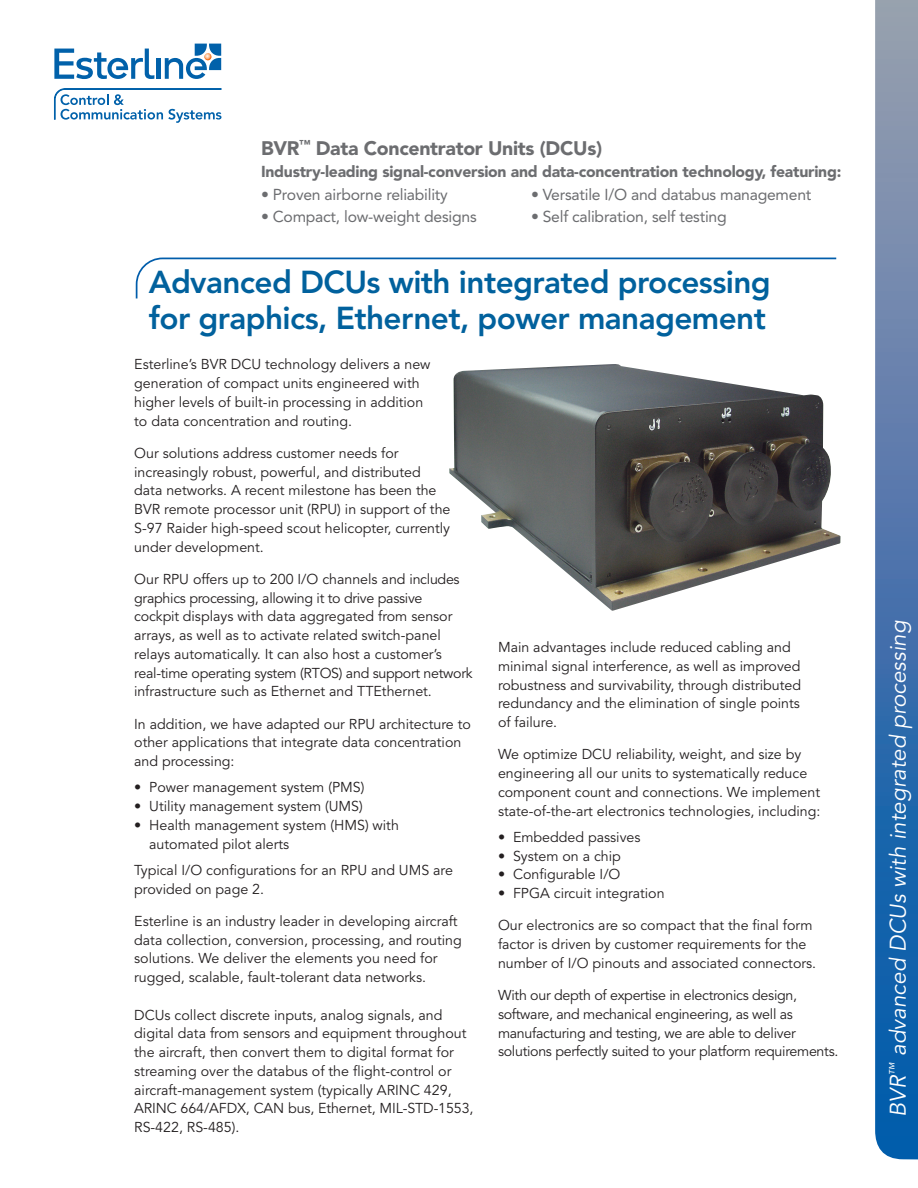
<style>
.page{position:relative;width:918px;height:1188px;background:#fff}
.page>*{position:absolute;margin:0;border:0;box-sizing:border-box;transform-origin:0 0}
.headline_front{font:800 31.5px "Avenir";letter-spacing:-.02em;color:#01619d}
.sidebar{font:italic 22.5px "Avenir";color:#fff}
.top2paragraph{font:900 19.5px "Avenir";letter-spacing:-.015em;color:#6c6d70}
.top2paragraph-2{font:15.75px "Avenir";letter-spacing:-.015em;color:#6c6d70}
.top2paragraph-3{font:900 15.75px "Avenir";letter-spacing:-.015em;color:#6c6d70}
.bodycopy{font:14.25px/18.8px "Avenir";color:#231f20}
.bodycopy-2{font:14.25px/18.8px "Avenir";letter-spacing:-.02em;color:#231f20}
</style>
<div class="page">
<hr style="left:157px;top:58px;width:4px;height:21px;background:#0161aa">
<svg style="left:54px;top:49px;width:100px;height:30px"></svg>
<svg style="left:165px;top:44px;width:56px;height:35px"></svg>
<svg style="left:54px;top:88px;width:167px;height:35px"></svg>
<svg style="left:875px;top:0;width:43px;height:1160px;background:#4978ad"></svg>
<svg style="left:136px;top:258px;width:700px;height:40px"></svg>
<img style="left:449px;top:364px;width:392px;height:247px">
<p class="top2paragraph" style="left:261px;top:136px;width:343px">BVR<sup>™</sup> Data Concentrator Units (DCUs)</p>
<p class="top2paragraph-3" style="left:261px;top:162px;width:582px">Industry-leading signal-conversion and data-concentration technology, featuring:</p>
<p class="top2paragraph-2" style="left:261px;top:185px;width:188px">• Proven airborne reliability</p>
<p class="top2paragraph-2" style="left:531px;top:185px;width:282px">• Versatile I/O and databus management</p>
<p class="top2paragraph-2" style="left:261px;top:208px;width:217px">• Compact, low-weight designs</p>
<p class="top2paragraph-2" style="left:531px;top:208px;width:197px">• Self calibration, self testing</p>
<p class="headline_front" style="left:149px;top:264px;width:623px">Advanced DCUs with integrated processing</p>
<p class="headline_front" style="left:149px;top:300px;width:619px">for graphics, Ethernet, power management</p>
<p class="bodycopy" style="left:134px;top:355px;width:298px">Esterline’s BVR DCU technology delivers a new</p>
<p class="bodycopy" style="left:134px;top:374px;width:287px">generation of compact units engineered with</p>
<p class="bodycopy" style="left:134px;top:393px;width:291px">higher levels of built-in processing in addition</p>
<p class="bodycopy" style="left:134px;top:412px;width:219px">to data concentration and routing.</p>
<p class="bodycopy" style="left:134px;top:444px;width:266px">Our solutions address customer needs for</p>
<p class="bodycopy" style="left:134px;top:463px;width:288px">increasingly robust, powerful, and distributed</p>
<p class="bodycopy" style="left:134px;top:481px;width:304px">data networks. A recent milestone has been the</p>
<p class="bodycopy" style="left:134px;top:500px;width:318px">BVR remote processor unit (RPU) in support of the</p>
<p class="bodycopy" style="left:134px;top:519px;width:317px">S-97 Raider high-speed scout helicopter, currently under development.</p>
<p class="bodycopy-2" style="left:134px;top:570px;width:327px">Our RPU offers up to 200 I/O channels and includes graphics processing, allowing it to drive passive</p>
<p class="bodycopy" style="left:134px;top:607px;width:320px">cockpit displays with data aggregated from sensor</p>
<p class="bodycopy" style="left:134px;top:626px;width:309px">arrays, as well as to activate related switch-panel relays automatically. It can also host a customer’s</p>
<p class="bodycopy-2" style="left:134px;top:664px;width:340px">real-time operating system (RTOS) and support network infrastructure such as Ethernet and TTEthernet.</p>
<p class="bodycopy" style="left:134px;top:715px;width:338px">In addition, we have adapted our RPU architecture to other applications that integrate data concentration</p>
<p class="bodycopy" style="left:134px;top:752px;width:102px">and processing:</p>
<p class="bodycopy" style="left:134px;top:778px;width:232px">• Power management system (PMS)</p>
<p class="bodycopy" style="left:134px;top:797px;width:230px">• Utility management system (UMS)</p>
<p class="bodycopy" style="left:134px;top:816px;width:266px">• Health management system (HMS) with</p>
<p class="bodycopy" style="left:149px;top:835px;width:142px">automated pilot alerts</p>
<p class="bodycopy" style="left:134px;top:861px;width:320px">Typical I/O configurations for an RPU and UMS are</p>
<p class="bodycopy" style="left:134px;top:880px;width:131px">provided on page 2.</p>
<p class="bodycopy" style="left:134px;top:912px;width:329px">Esterline is an industry leader in developing aircraft data collection, conversion, processing, and routing solutions. We deliver the elements you need for</p>
<p class="bodycopy" style="left:134px;top:968px;width:293px">rugged, scalable, fault-tolerant data networks.</p>
<p class="bodycopy" style="left:134px;top:1006px;width:341px">DCUs collect discrete inputs, analog signals, and digital data from sensors and equipment throughout the aircraft, then convert them to digital format for streaming over the databus of the flight-control or aircraft-management system (typically ARINC 429, ARINC 664/AFDX, CAN bus, Ethernet, MIL-STD-1553, RS-422, RS-485).</p>
<p class="bodycopy" style="left:498px;top:638px;width:294px">Main advantages include reduced cabling and</p>
<p class="bodycopy" style="left:498px;top:657px;width:304px">minimal signal interference, as well as improved</p>
<p class="bodycopy" style="left:498px;top:676px;width:305px">robustness and survivability, through distributed</p>
<p class="bodycopy" style="left:498px;top:694px;width:304px">redundancy and the elimination of single points</p>
<p class="bodycopy" style="left:498px;top:713px;width:61px">of failure.</p>
<p class="bodycopy" style="left:498px;top:745px;width:305px">We optimize DCU reliability, weight, and size by</p>
<p class="bodycopy" style="left:498px;top:764px;width:311px">engineering all our units to systematically reduce</p>
<p class="bodycopy" style="left:498px;top:783px;width:324px">component count and connections. We implement state-of-the-art electronics technologies, including:</p>
<p class="bodycopy" style="left:498px;top:828px;width:144px">• Embedded passives</p>
<p class="bodycopy" style="left:498px;top:847px;width:125px">• System on a chip</p>
<p class="bodycopy" style="left:498px;top:865px;width:124px">• Configurable I/O</p>
<p class="bodycopy" style="left:498px;top:884px;width:168px">• FPGA circuit integration</p>
<p class="bodycopy" style="left:498px;top:916px;width:316px">Our electronics are so compact that the final form</p>
<p class="bodycopy" style="left:498px;top:935px;width:310px">factor is driven by customer requirements for the</p>
<p class="bodycopy" style="left:498px;top:954px;width:320px">number of I/O pinouts and associated connectors.</p>
<p class="bodycopy-2" style="left:498px;top:986px;width:301px">With our depth of expertise in electronics design,</p>
<p class="bodycopy-2" style="left:498px;top:1005px;width:296px">software, and mechanical engineering, as well as</p>
<p class="bodycopy-2" style="left:498px;top:1024px;width:299px">manufacturing and testing, we are able to deliver</p>
<p class="bodycopy-2" style="left:498px;top:1042px;width:342px">solutions perfectly suited to your platform requirements.</p>
<p class="sidebar" style="left:885px;top:1117px;width:498px;rotate:-90deg">BVR<sup>™</sup> advanced DCUs with integrated processing</p>
</div>
